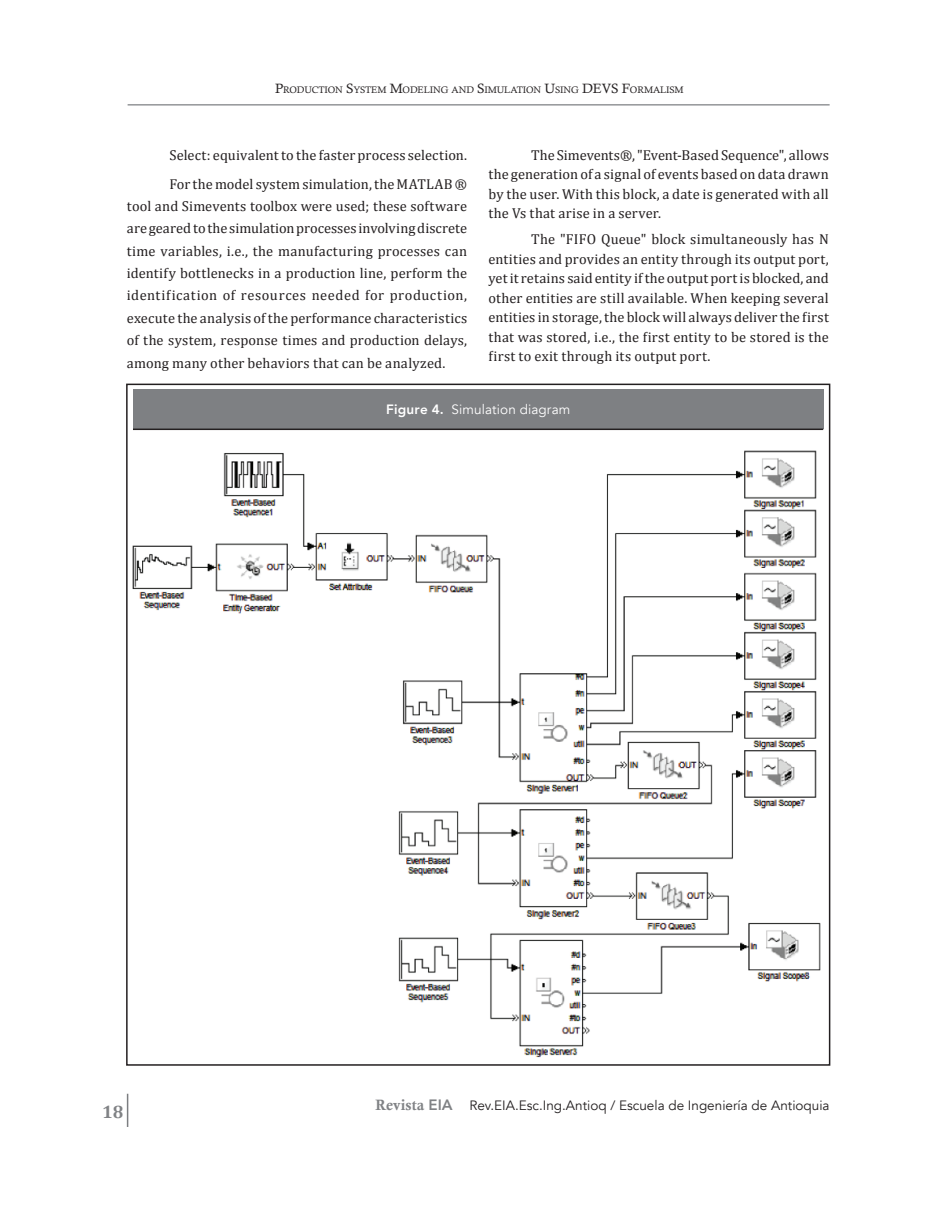
<style>
.page{position:relative;width:936px;height:1212px;background:#fff}
.page>*{position:absolute;margin:0;border:0;box-sizing:border-box;transform-origin:0 0}
.t1{font:700 18px "Cambria";color:#808285}
.t2{font:14.4px/19.5px "Cambria";letter-spacing:.01em;color:#231f20;text-align:justify}
.t3{font:13.5px "Avenir";color:#231f20}
.t4{font:13.5px "Avenir";letter-spacing:.01em;color:#fff}
.t5{font:9.45px "Calisto";letter-spacing:-.015em;color:#231f20}
.s1{font-size:13.5px}
.s2{font-weight:800}
.s3{font-family:"Calis MT Bol";font-size:15px;color:#808285}
.s4{font-weight:800;font-size:15px;color:#808285}
</style>
<div class="page">
<hr style="left:128px;top:104px;width:701px;height:2px;background:#939598">
<hr style="left:127px;top:1094px;width:1px;height:33px;background:#7c7e81">
<div style="left:133px;top:390px;width:690px;height:39px;background:#7e8083"></div>
<img style="left:132px;top:429px;width:692px;height:629px">
<hr style="left:133px;top:429px;width:690px;height:1px;background:#231f20">
<p class="t5" style="left:275px;top:84px;width:410px"><span class="s1">P</span>RODUCTION <span class="s1">S</span>YSTEM <span class="s1">M</span>ODELING AND <span class="s1">S</span>IMULATION <span class="s1">U</span>SING <span class="s1">DEVS F</span>ORMALISM</p>
<p class="t2" style="left:169px;top:140px;width:299px;line-height:28.8px">Select: equivalent to the faster process selection.<br>For the model system simulation, the MATLAB ®</p>
<p class="t2" style="left:127px;top:195px;width:342px;line-height:22.4px">tool and Simevents toolbox were used; these software are geared to the simulation processes involving discrete time variables, i.e., the manufacturing processes can identify bottlenecks in a production line, perform the identification of resources needed for production, execute the analysis of the performance characteristics of the system, response times and production delays, among many other behaviors that can be analyzed.</p>
<p class="t2" style="left:488px;top:145px;width:342px;text-indent:43px">The Simevents®, "Event-Based Sequence", allows the generation of a signal of events based on data drawn by the user. With this block, a date is generated with all the Vs that arise in a server.</p>
<p class="t2" style="left:488px;top:229px;width:342px;text-indent:43px">The "FIFO Queue" block simultaneously has N entities and provides an entity through its output port, yet it retains said entity if the output port is blocked, and other entities are still available. When keeping several entities in storage, the block will always deliver the first that was stored, i.e., the first entity to be stored is the first to exit through its output port.</p>
<p class="t4" style="left:386px;top:401px;width:186px"><span class="s2">Figure 4.</span> Simulation diagram</p>
<p class="t1" style="left:102px;top:1099px;width:23px">18</p>
<p class="t3" style="left:375px;top:1097px;width:456px"><span class="s3">Revista</span> <span class="s4">EIA</span> Rev.EIA.Esc.Ing.Antioq / Escuela de Ingeniería de Antioquia</p>
</div>
